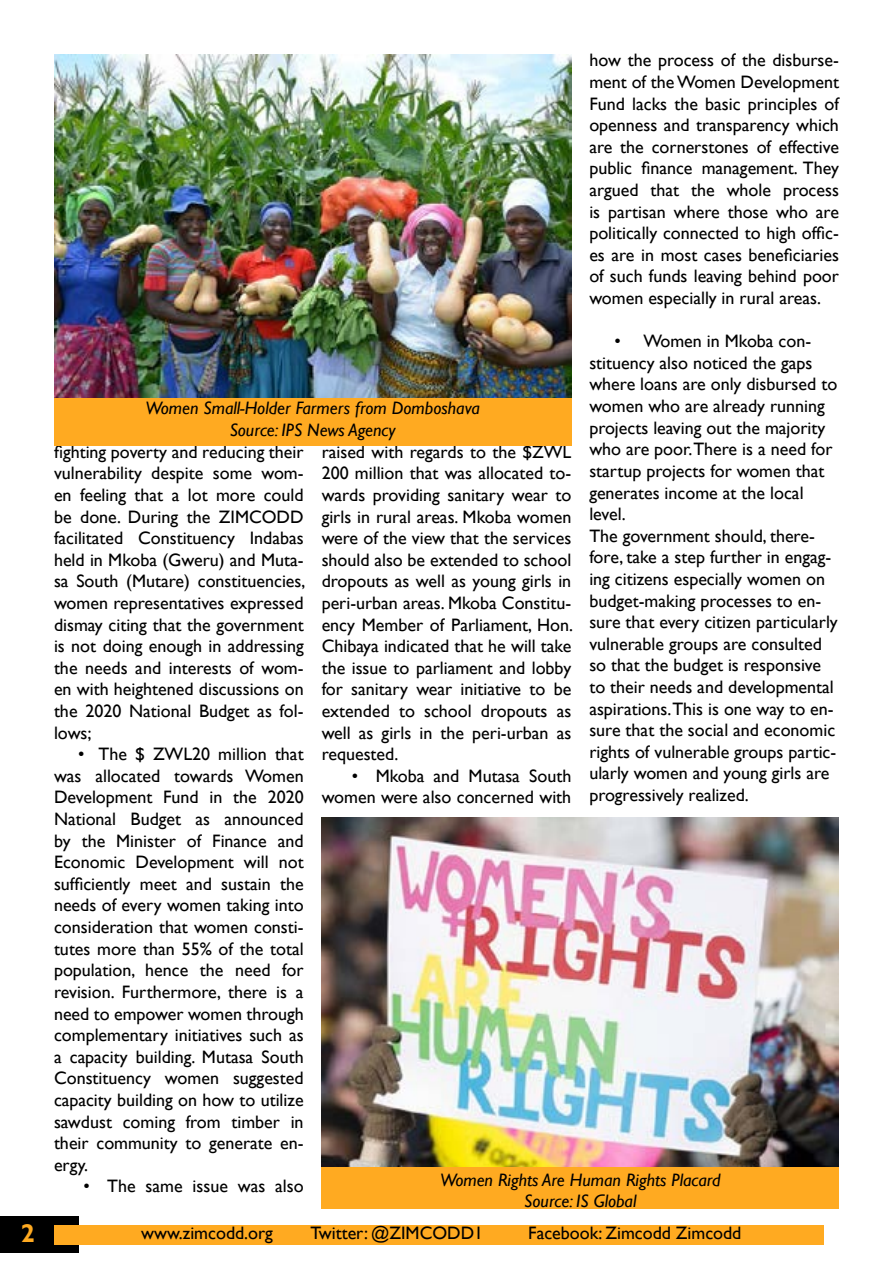
<style>
.page{position:relative;width:893px;height:1263px;background:#fff}
.page>*{position:absolute;margin:0;border:0;box-sizing:border-box;transform-origin:0 0}
.t1{font:700 25.5px "Gill Sans";color:#ffaa21}
.t2{font:18px/21.6px "Gill Sans";color:#000;text-align:justify}
.t3{font:italic 18px/21.6px "Gill Sans";color:#000;text-align:center}
</style>
<div class="page">
<div style="left:0;top:1217px;width:79px;height:36px;background:#000"></div>
<div style="left:54px;top:1225px;width:770px;height:19px;background:#ffaa21"></div>
<img style="left:54px;top:54px;width:517px;height:344px">
<div style="left:54px;top:398px;width:517px;height:47px;background:#ffaa21"></div>
<img style="left:322px;top:817px;width:517px;height:350px">
<div style="left:322px;top:1167px;width:517px;height:42px;background:#ffaa21"></div>
<p class="t2" style="left:589px;top:50px;width:251px">how the process of the disburse&shy;ment of the Women Development Fund lacks the basic principles of openness and transparency which are the cornerstones of effective public finance management. They argued that the whole process is partisan where those who are politically connected to high offic&shy;es are in most cases beneficiaries of such funds leaving behind poor women especially in rural areas.</p>
<p class="t2" style="left:589px;top:331px;width:250px;text-align:left;text-indent:25px">• Women in Mkoba con&shy;stituency also noticed the gaps where loans are only disbursed to women who are already running projects leaving out the majority who are poor.There is a need for startup projects for women that generates income at the local level.<br>The government should, there&shy;fore, take a step further in engag&shy;ing citizens especially women on budget-making processes to en&shy;sure that every citizen particularly vulnerable groups are consulted so that the budget is responsive to their needs and developmental aspirations.This is one way to en&shy;sure that the social and economic rights of vulnerable groups partic&shy;ularly women and young girls are progressively realized.</p>
<p class="t3" style="left:145px;top:398px;width:336px">Women Small-Holder Farmers from Domboshava<br>Source: IPS News Agency</p>
<p class="t2" style="left:54px;top:441px;width:253px">fighting poverty and reducing their vulnerability despite some wom&shy;en feeling that a lot more could be done. During the ZIMCODD facilitated Constituency Indabas held in Mkoba (Gweru) and Muta&shy;sa South (Mutare) constituencies, women representatives expressed dismay citing that the government is not doing enough in addressing the needs and interests of wom&shy;en with heightened discussions on the 2020 National Budget as fol&shy;lows;</p>
<p class="t2" style="left:54px;top:744px;width:251px;text-indent:24px">• The $ ZWL20 million that was allocated towards Women Development Fund in the 2020<br>National Budget as announced by the Minister of Finance and Economic Development will not sufficiently meet and sustain the needs of every women taking into consideration that women consti&shy;tutes more than 55% of the total population, hence the need for revision. Furthermore, there is a need to empower women through complementary initiatives such as a capacity building. Mutasa South Constituency women suggested capacity building on how to utilize sawdust coming from timber in their community to generate en&shy;ergy.</p>
<p class="t2" style="left:83px;top:1176px;width:222px">• The same issue was also</p>
<p class="t2" style="left:322px;top:441px;width:253px">raised with regards to the $ZWL 200 million that was allocated to&shy;wards providing sanitary wear to girls in rural areas. Mkoba women were of the view that the services should also be extended to school dropouts as well as young girls in peri-urban areas. Mkoba Constitu&shy;ency Member of Parliament, Hon.<br>Chibaya indicated that he will take the issue to parliament and lobby for sanitary wear initiative to be extended to school dropouts as well as girls in the peri-urban as requested.</p>
<p class="t2" style="left:322px;top:765px;width:251px;text-align:right">• Mkoba and Mutasa South women were also concerned with</p>
<p class="t3" style="left:440px;top:1169px;width:282px">Women Rights Are Human Rights Placard<br>Source: IS Global</p>
<h1 class="t1" style="left:21px;top:1218px;width:16px">2</h1>
<p class="t2" style="left:141px;top:1222px;width:133px">www.zimcodd.org</p>
<p class="t2" style="left:311px;top:1222px;width:174px">Twitter: @ZIMCODD1</p>
<p class="t2" style="left:528px;top:1222px;width:215px">Facebook: Zimcodd Zimcodd</p>
</div>
